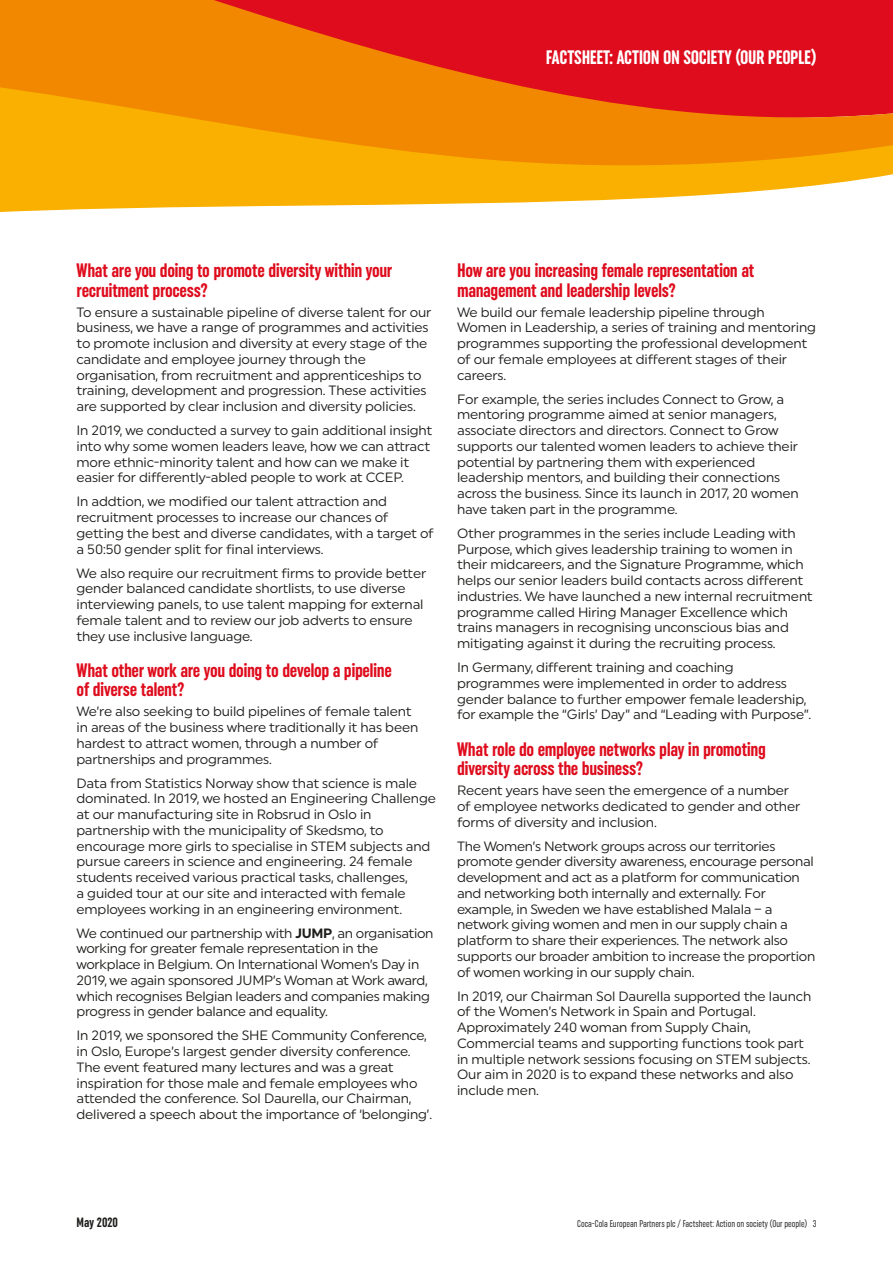
<style>
.page{position:relative;width:893px;height:1263px;background:#fff}
.page>*{position:absolute;margin:0;border:0;box-sizing:border-box;transform-origin:0 0}
.Body___Heading_2{font:700 extra-condensed 19.5px/19.5px "Uniform";letter-spacing:-.02em;color:#de0c1d}
.t1{font:700 extra-condensed 19.5px "Uniform";letter-spacing:-.02em;color:#fff}
.Body___Copy{font:13.5px/15.8px "Uniform";letter-spacing:-.01em;color:#1d1d1b}
.t2{font:700 extra-condensed 13.5px "Uniform";color:#1d1d1b}
.t3{font:extra-condensed 9.75px "Uniform";color:#1d1d1b}
.s1{font-weight:700}
</style>
<div class="page">
<svg style="left:0;top:0;width:893px;height:212px;background:#ee7714"></svg>
<h1 class="t1" style="left:546px;top:46px;width:272px">FACTSHEET: ACTION ON SOCIETY (OUR PEOPLE)</h1>
<p class="Body___Heading_2" style="left:77px;top:260px;width:317px">What are you doing to promote diversity within your recruitment process?</p>
<p class="Body___Copy" style="left:77px;top:304px;width:356px">To ensure a sustainable pipeline of diverse talent for our business, we have a range of programmes and activities to promote inclusion and diversity at every stage of the candidate and employee journey through the organisation, from recruitment and apprenticeships to training, development and progression. These activities are supported by clear inclusion and diversity policies.</p>
<p class="Body___Copy" style="left:77px;top:422px;width:357px">In 2019, we conducted a survey to gain additional insight into why some women leaders leave, how we can attract more ethnic-minority talent and how can we make it easier for differently-abled people to work at CCEP.</p>
<p class="Body___Copy" style="left:77px;top:493px;width:359px">In addtion, we modified our talent attraction and recruitment processes to increase our chances of getting the best and diverse candidates, with a target of a 50:50 gender split for final interviews.</p>
<p class="Body___Copy" style="left:77px;top:565px;width:351px">We also require our recruitment firms to provide better gender balanced candidate shortlists, to use diverse interviewing panels, to use talent mapping for external female talent and to review our job adverts to ensure they use inclusive language.</p>
<p class="Body___Heading_2" style="left:77px;top:660px;width:317px">What other work are you doing to develop a pipeline of diverse talent?</p>
<p class="Body___Copy" style="left:77px;top:703px;width:343px">We’re also seeking to build pipelines of female talent in areas of the business where traditionally it has been hardest to attract women, through a number of partnerships and programmes.</p>
<p class="Body___Copy" style="left:77px;top:775px;width:361px">Data from Statistics Norway show that science is male dominated. In 2019, we hosted an Engineering Challenge at our manufacturing site in Robsrud in Oslo in partnership with the municipality of Skedsmo, to encourage more girls to specialise in STEM subjects and pursue careers in science and engineering. 24 female students received various practical tasks, challenges,<br>a guided tour at our site and interacted with female employees working in an engineering environment.</p>
<p class="Body___Copy" style="left:77px;top:925px;width:358px">We continued our partnership with <span class="s1">JUMP</span>, an organisation working for greater female representation in the workplace in Belgium. On International Women’s Day in 2019, we again sponsored JUMP’s Woman at Work award, which recognises Belgian leaders and companies making progress in gender balance and equality.</p>
<p class="Body___Copy" style="left:77px;top:1027px;width:357px">In 2019, we sponsored the SHE Community Conference, in Oslo, Europe’s largest gender diversity conference.<br>The event featured many lectures and was a great inspiration for those male and female employees who attended the conference. Sol Daurella, our Chairman, delivered a speech about the importance of ‘belonging’.</p>
<p class="Body___Heading_2" style="left:457px;top:260px;width:299px">How are you increasing female representation at management and leadership levels?</p>
<p class="Body___Copy" style="left:457px;top:304px;width:360px">We build our female leadership pipeline through Women in Leadership, a series of training and mentoring programmes supporting the professional development of our female employees at different stages of their careers.</p>
<p class="Body___Copy" style="left:457px;top:391px;width:343px">For example, the series includes Connect to Grow, a mentoring programme aimed at senior managers, associate directors and directors. Connect to Grow supports our talented women leaders to achieve their potential by partnering them with experienced leadership mentors, and building their connections across the business. Since its launch in 2017, 20 women have taken part in the programme.</p>
<p class="Body___Copy" style="left:457px;top:525px;width:357px">Other programmes in the series include Leading with Purpose, which gives leadership training to women in their midcareers, and the Signature Programme, which helps our senior leaders build contacts across different industries. We have launched a new internal recruitment programme called Hiring Manager Excellence which trains managers in recognising unconscious bias and mitigating against it during the recruiting process.</p>
<p class="Body___Copy" style="left:457px;top:659px;width:356px">In Germany, different training and coaching programmes were implemented in order to address gender balance to further empower female leadership, for example the “Girls’ Day” and “Leading with Purpose”.</p>
<p class="Body___Heading_2" style="left:457px;top:739px;width:310px">What role do employee networks play in promoting diversity across the business?</p>
<p class="Body___Copy" style="left:457px;top:782px;width:345px">Recent years have seen the emergence of a number of employee networks dedicated to gender and other forms of diversity and inclusion.</p>
<p class="Body___Copy" style="left:457px;top:838px;width:360px">The Women’s Network groups across our territories promote gender diversity awareness, encourage personal development and act as a platform for communication and networking both internally and externally. For example, in Sweden we have established Malala – a network giving women and men in our supply chain a platform to share their experiences. The network also supports our broader ambition to increase the proportion of women working in our supply chain.</p>
<p class="Body___Copy" style="left:457px;top:988px;width:356px">In 2019, our Chairman Sol Daurella supported the launch of the Women’s Network in Spain and Portugal.<br>Approximately 240 woman from Supply Chain, Commercial teams and supporting functions took part in multiple network sessions focusing on STEM subjects.<br>Our aim in 2020 is to expand these networks and also include men.</p>
<p class="t2" style="left:77px;top:1215px;width:43px">May 2020</p>
<p class="t3" style="left:577px;top:1218px;width:241px">Coca-Cola European Partners plc / Factsheet: Action on society (Our people) 3</p>
</div>
